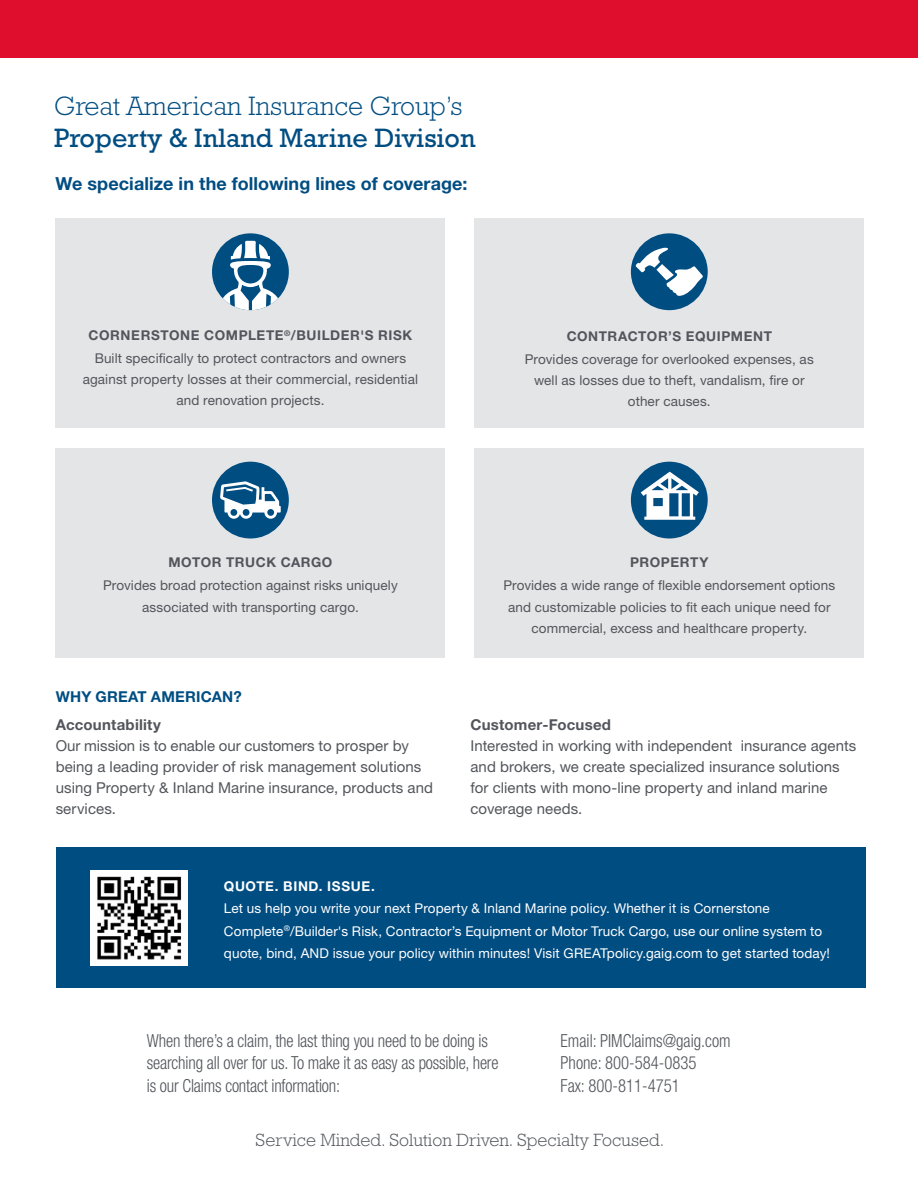
<style>
.page{position:relative;width:918px;height:1188px;background:#fff}
.page>*{position:absolute;margin:0;border:0;box-sizing:border-box;transform-origin:0 0}
.t1{font:300 27px "Rockwell Std";color:#004d82}
.t2{font:27px "Rockwell Std";color:#004d82}
.t3{font:300 condensed 18px/22.5px "Helvetica Neue LT Std";letter-spacing:-.01em;color:#52555b;scale:.93 1}
.t4{font:300 18px "Rockwell Std";color:#52555b}
.t5{font:700 18px "Helvetica Neue LT Std";letter-spacing:.005em;color:#004d82}
.t6{font:15px/21px "Helvetica Neue LT Std";letter-spacing:.005em;color:#52555b}
.t7{font:700 15px "Helvetica Neue LT Std";letter-spacing:.015em;color:#52555b}
.t8{font:700 15px "Helvetica Neue LT Std";letter-spacing:.015em;color:#004d82}
.t9{font:13.5px/22.5px "Helvetica Neue LT Std";letter-spacing:.01em;color:#52555b;text-align:center}
.t10{font:13.5px/22.5px "Helvetica Neue LT Std";letter-spacing:.01em;color:#fff}
.t11{font:700 13.5px "Helvetica Neue LT Std";letter-spacing:.04em;color:#52555b}
.t12{font:700 13.5px "Helvetica Neue LT Std";letter-spacing:.045em;color:#fff}
.s1{font-weight:700}
</style>
<div class="page">
<div style="left:0;top:0;width:918px;height:58px;background:#de0e2c"></div>
<div style="left:475px;top:219px;width:389px;height:209px;background:#e3e5e6"></div>
<div style="left:475px;top:448px;width:389px;height:210px;background:#e3e5e6"></div>
<div style="left:56px;top:219px;width:389px;height:209px;background:#e3e5e6"></div>
<div style="left:56px;top:848px;width:810px;height:140px;background:#004d82"></div>
<div style="left:56px;top:448px;width:389px;height:210px;background:#e3e5e6"></div>
<img style="left:90px;top:871px;width:97px;height:94px">
<div style="left:212px;top:233px;width:77px;height:77px;background:#004d82;border-radius:50%"></div>
<svg style="left:219px;top:241px;width:63px;height:69px"></svg>
<div style="left:212px;top:462px;width:77px;height:76px;background:#004d82;border-radius:50%"></div>
<svg style="left:220px;top:481px;width:61px;height:38px"></svg>
<div style="left:631px;top:233px;width:77px;height:77px;background:#004d82;border-radius:50%"></div>
<svg style="left:636px;top:247px;width:67px;height:49px"></svg>
<div style="left:631px;top:462px;width:77px;height:76px;background:#004d82;border-radius:50%"></div>
<svg style="left:641px;top:472px;width:58px;height:48px"></svg>
<h1 class="t1" style="left:54px;top:91px;width:410px">Great American Insurance Group’s</h1>
<h1 class="t2" style="left:54px;top:122px;width:423px">Property &amp; Inland Marine Division</h1>
<h2 class="t5" style="left:56px;top:172px;width:413px">We specialize in the following lines of coverage:</h2>
<p class="t9" style="left:89px;top:324px;width:325px"><span class="s1">CORNERSTONE COMPLETE</span><sup>®</sup><span class="s1">/BUILDER'S RISK<br></span>Built specifically to protect contractors and owners</p>
<p class="t9" style="left:83px;top:368px;width:337px;line-height:21px">against property losses at their commercial, residential and renovation projects.</p>
<p class="t11" style="left:567px;top:328px;width:207px">CONTRACTOR’S EQUIPMENT</p>
<p class="t9" style="left:525px;top:348px;width:291px;line-height:21px">Provides coverage for overlooked expenses, as well as losses due to theft, vandalism, fire or other causes.</p>
<p class="t11" style="left:168px;top:554px;width:166px">MOTOR TRUCK CARGO</p>
<p class="t9" style="left:103px;top:573px;width:296px">Provides broad protection against risks uniquely associated with transporting cargo.</p>
<p class="t11" style="left:630px;top:554px;width:80px">PROPERTY</p>
<p class="t9" style="left:503px;top:573px;width:333px">Provides a wide range of flexible endorsement options and customizable policies to fit each unique need for</p>
<p class="t9" style="left:531px;top:617px;width:277px">commercial, excess and healthcare property.</p>
<p class="t8" style="left:56px;top:688px;width:187px">WHY GREAT AMERICAN?</p>
<p class="t7" style="left:56px;top:715px;width:107px">Accountability</p>
<p class="t6" style="left:56px;top:735px;width:379px">Our mission is to enable our customers to prosper by being a leading provider of risk management solutions using Property &amp; Inland Marine insurance, products and services.</p>
<p class="t7" style="left:470px;top:715px;width:142px">Customer-Focused</p>
<p class="t6" style="left:470px;top:735px;width:387px">Interested in working with independent insurance agents and brokers, we create specialized insurance solutions for clients with mono-line property and inland marine coverage needs.</p>
<p class="t12" style="left:224px;top:878px;width:152px">QUOTE. BIND. ISSUE.</p>
<p class="t10" style="left:224px;top:897px;width:608px">Let us help you write your next Property &amp; Inland Marine policy. Whether it is Cornerstone<br>Complete<sup>®</sup>/Builder's Risk, Contractor’s Equipment or Motor Truck Cargo, use our online system to quote, bind, AND issue your policy within minutes! Visit GREATpolicy.gaig.com to get started today!</p>
<h2 class="t3" style="left:147px;top:1029px;width:380px">When there’s a claim, the last thing you need to be doing is searching all over for us. To make it as easy as possible, here is our Claims contact information:</h2>
<h2 class="t3" style="left:561px;top:1029px;width:184px">Email: PIMClaims@gaig.com<br>Phone: 800-584-0835<br>Fax: 800-811-4751</h2>
<h2 class="t4" style="left:256px;top:1130px;width:410px">Service Minded. Solution Driven. Specialty Focused.</h2>
</div>
